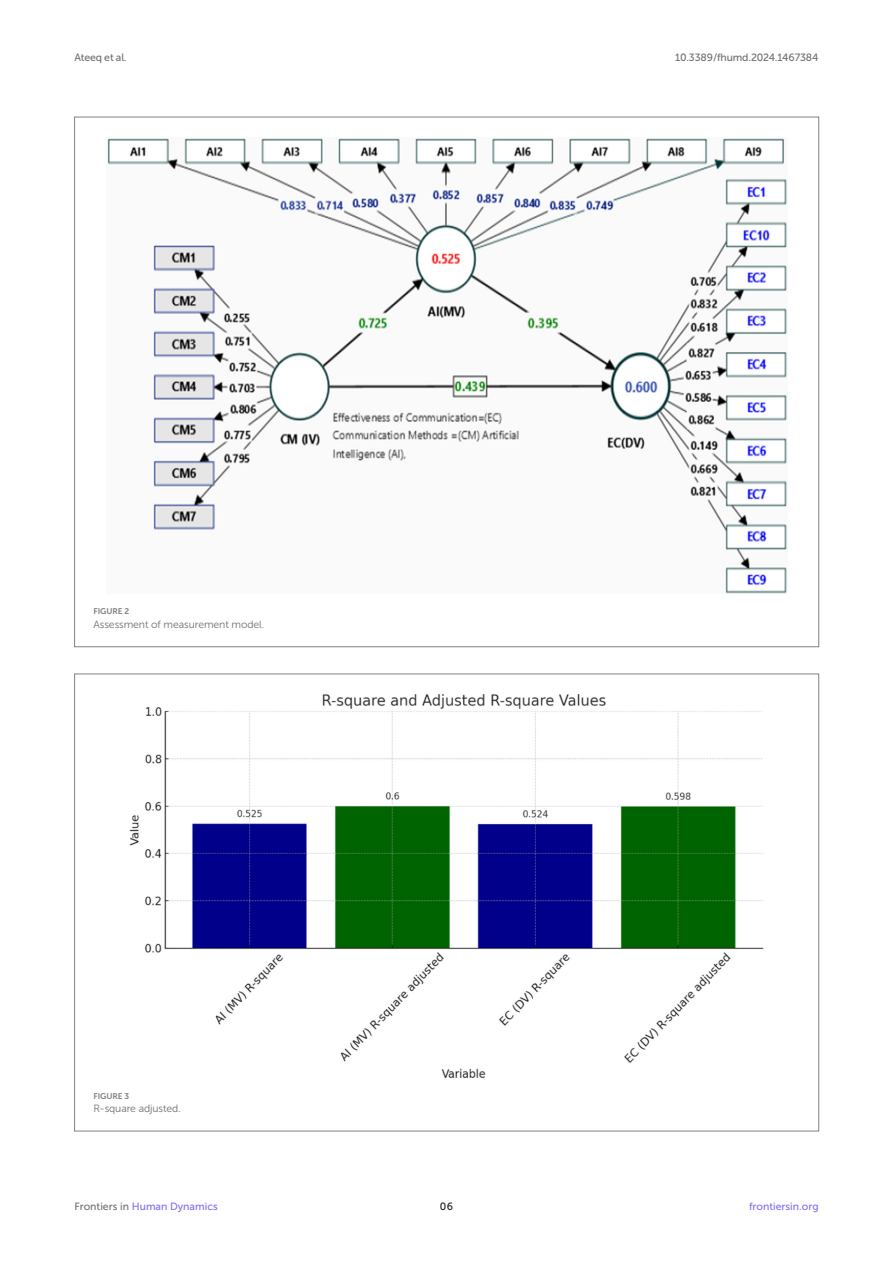
<style>
.page{position:relative;width:893px;height:1263px;background:#fff}
.page>*{position:absolute;margin:0;border:0;box-sizing:border-box;transform-origin:0 0}
.FIG_LEG{font:10.5px "Museo Sans 300";letter-spacing:-.01em;color:#706f70}
.t1{font:10.5px "Museo Sans 500";color:#856df0}
.t2{font:10.5px "Museo Sans 500";letter-spacing:-.015em;color:#706f70}
.t3{font:10.5px "Museo Sans 500";color:#1b1c1b}
.FIG_HD{font:8.25px "Museo Sans 700";letter-spacing:-.01em;color:#7e7f7f}
.s1{color:#706f70}
</style>
<div class="page">
<img style="left:107px;top:138px;width:681px;height:456px">
<img style="left:129px;top:694px;width:635px;height:384px">
<p class="t2" style="left:74px;top:51px;width:54px">Ateeq et al.</p>
<p class="t2" style="left:675px;top:51px;width:145px">10.3389/fhumd.2024.1467384</p>
<p class="FIG_HD" style="left:94px;top:607px;width:37px">FIGURE 2</p>
<p class="FIG_LEG" style="left:94px;top:618px;width:172px">Assessment of measurement model.</p>
<p class="FIG_HD" style="left:94px;top:1091px;width:37px">FIGURE 3</p>
<p class="FIG_LEG" style="left:94px;top:1103px;width:89px">R-square adjusted.</p>
<p class="t1" style="left:74px;top:1200px;width:145px"><span class="s1">Frontiers in</span> Human Dynamics</p>
<p class="t3" style="left:440px;top:1200px;width:15px">06</p>
<p class="t1" style="left:749px;top:1200px;width:71px">frontiersin.org</p>
</div>
